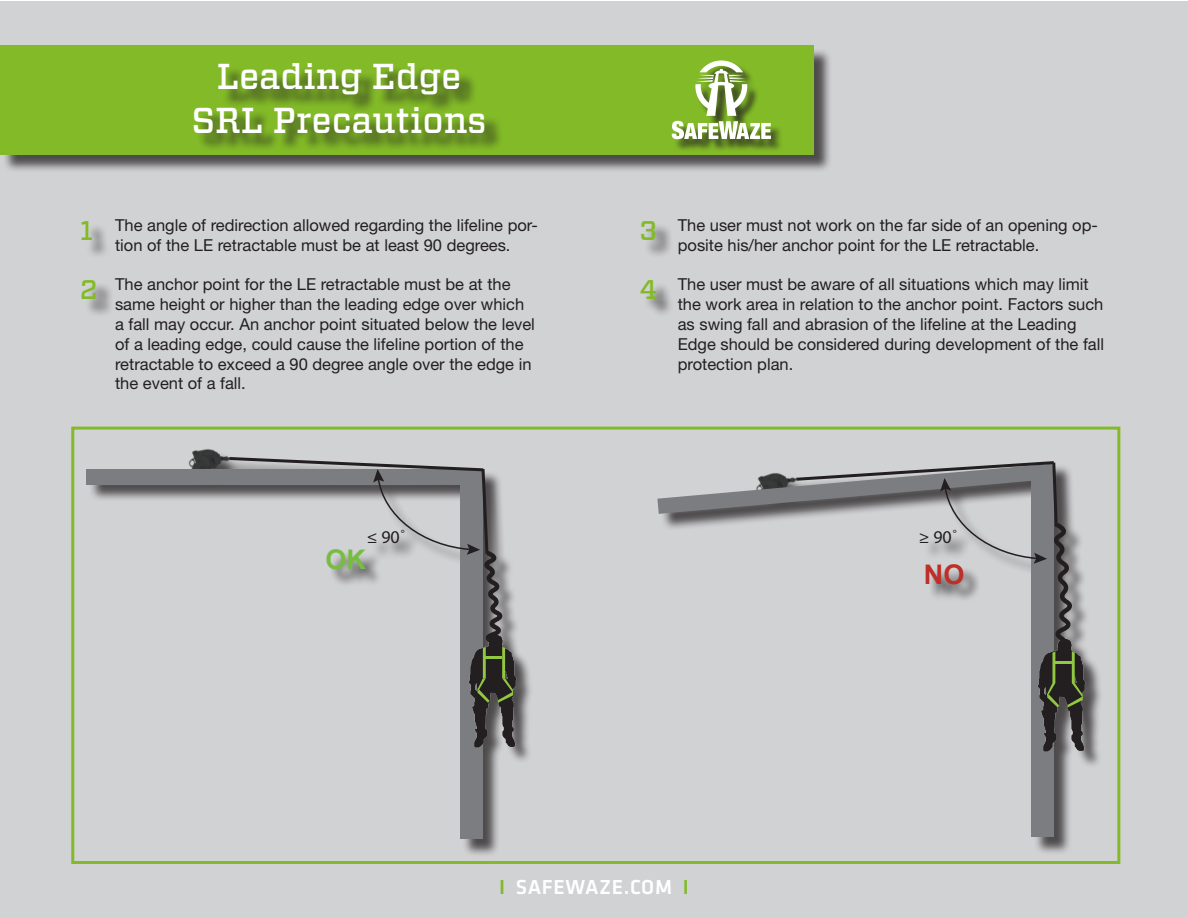
<style>
.page{position:relative;width:1188px;height:918px;background:#fff}
.page>*{position:absolute;margin:0;border:0;box-sizing:border-box;transform-origin:0 0}
.t1{font:500 36px "Vitesse";color:#fff}
.t2{font:500 27px "Vitesse";color:#82bb27}
.t3{font:700 27px "Arial";color:#76bd42}
.t4{font:700 27px "Arial";color:#bd2f29}
.t5{font:500 21px "Klavika";letter-spacing:.03em;color:#fff}
.t6{font:18px "Myriad Pro";color:#231f20}
.t7{font:16.5px/19.8px "Helvetica Neue LT Pro";color:#231f20}
.s1{font-family:"Arial"}
.s2{color:#82bb27}
</style>
<div class="page">
<div style="left:0;top:1px;width:1187px;height:916px;background:#d1d2d4"></div>
<div style="left:2px;top:48px;width:830px;height:125px;background:#231f20;opacity:.75"></div>
<div style="left:0;top:45px;width:814px;height:109px;background:#82bb27"></div>
<div style="left:197px;top:66px;width:306px;height:85px;background:#231f20;opacity:.75"></div>
<div style="left:674px;top:62px;width:110px;height:89px;background:#231f20;opacity:.75"></div>
<svg style="left:672px;top:60px;width:99px;height:79px"></svg>
<img style="left:180px;top:449px;width:46px;height:44px">
<div style="left:86px;top:469px;width:397px;height:15px;background:#7b7d80"></div>
<div style="left:460px;top:471px;width:22px;height:368px;background:#7b7d80"></div>
<div style="left:1031px;top:470px;width:23px;height:367px;background:#7b7d80"></div>
<img style="left:472px;top:627px;width:53px;height:125px">
<img style="left:1041px;top:632px;width:54px;height:125px">
<svg style="left:657px;top:461px;width:426px;height:247px"></svg>
<svg style="left:226px;top:456px;width:287px;height:247px"></svg>
<div style="left:85px;top:223px;width:26px;height:35px;background:#231f20;opacity:.75"></div>
<div style="left:85px;top:282px;width:29px;height:35px;background:#231f20;opacity:.75"></div>
<div style="left:644px;top:223px;width:30px;height:35px;background:#231f20;opacity:.75"></div>
<div style="left:644px;top:283px;width:31px;height:34px;background:#231f20;opacity:.75"></div>
<div style="left:71px;top:427px;width:1049px;height:437px;border:3px solid #82bb27"></div>
<p class="t1" style="left:217px;top:53px;width:246px">Leading Edge</p>
<p class="t1" style="left:191px;top:96px;width:297px">SRL Precautions</p>
<p class="t2" style="left:80px;top:212px;width:15px">1</p>
<p class="t2" style="left:80px;top:271px;width:19px">2</p>
<p class="t7" style="left:115px;top:215px;width:424px">The angle of redirection allowed regarding the lifeline por&shy;tion of the LE retractable must be at least 90 degrees.</p>
<p class="t7" style="left:115px;top:274px;width:421px">The anchor point for the LE retractable must be at the same height or higher than the leading edge over which a fall may occur. An anchor point situated below the level of a leading edge, could cause the lifeline portion of the retractable to exceed a 90 degree angle over the edge in the event of a fall.</p>
<p class="t2" style="left:639px;top:212px;width:19px">3</p>
<p class="t2" style="left:639px;top:271px;width:20px">4</p>
<p class="t7" style="left:678px;top:215px;width:422px">The user must not work on the far side of an opening op&shy;posite his/her anchor point for the LE retractable.</p>
<p class="t7" style="left:678px;top:274px;width:428px">The user must be aware of all situations which may limit the work area in relation to the anchor point. Factors such as swing fall and abrasion of the lifeline at the Leading Edge should be considered during development of the fall protection plan.</p>
<p class="t6" style="left:367px;top:526px;width:41px">≤ 90<span class="s1">˚</span></p>
<p class="t6" style="left:919px;top:526px;width:41px">≥ 90<span class="s1">˚</span></p>
<p class="t3" style="left:326px;top:542px;width:42px">OK</p>
<p class="t4" style="left:924px;top:556px;width:42px">NO</p>
<p class="t5" style="left:499px;top:873px;width:191px"><span class="s2">I</span> SAFEWAZE.COM <span class="s2">I</span></p>
</div>
